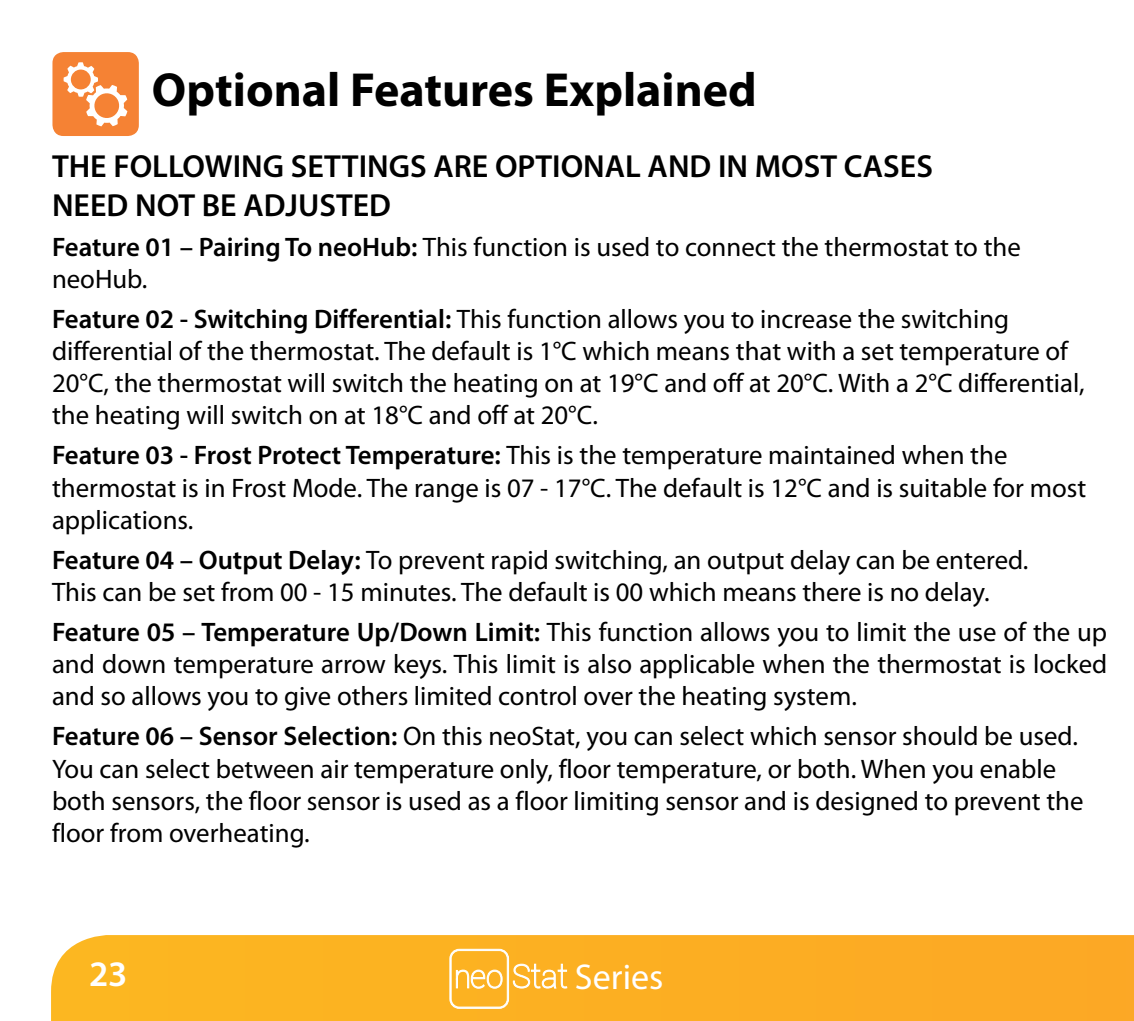
<style>
.page{position:relative;width:1134px;height:1021px;background:#fff}
.page>*{position:absolute;margin:0;border:0;box-sizing:border-box;transform-origin:0 0}
.t1{font:700 48px "Myriad Pro";color:#000}
.t2{font:700 47.6px "Myriad Pro";color:#000}
.t3{font:36px "Myriad Pro";color:#fff}
.t4{font:600 36px "Myriad Pro";color:#fff}
.t5{font:600 32px/38.4px "Myriad Pro";color:#000}
.t6{font:26.8px/32px "Myriad Pro";color:#000}
.s1{font-weight:600}
</style>
<div class="page">
<div style="left:51px;top:935px;width:1083px;height:85px;background:#fcaf22"></div>
<svg style="left:450px;top:949px;width:117px;height:59px;background:#fcbd46"></svg>
<div style="left:52px;top:52px;width:87px;height:84px;background:#f58234;border-radius:11px"></div>
<svg style="left:64px;top:62px;width:64px;height:64px"></svg>
<h1 class="t1" style="left:152px;top:59px;width:606px">Optional Features Explained</h1>
<h2 class="t2" style="left:161px;top:70px;width:325px">Section Header</h2>
<p class="t5" style="left:52px;top:146px;width:882px">THE FOLLOWING SETTINGS ARE OPTIONAL AND IN MOST CASES<br>NEED NOT BE ADJUSTED</p>
<p class="t6" style="left:52px;top:231px;width:970px"><span class="s1">Feature 01 – Pairing To neoHub:</span> This function is used to connect the thermostat to the neoHub.</p>
<p class="t6" style="left:52px;top:303px;width:1034px"><span class="s1">Feature 02 - Switching Differential:</span> This function allows you to increase the switching differential of the thermostat. The default is 1°C which means that with a set temperature of 20°C, the thermostat will switch the heating on at 19°C and off at 20°C. With a 2°C differential, the heating will switch on at 18°C and off at 20°C.</p>
<p class="t6" style="left:52px;top:440px;width:1036px"><span class="s1">Feature 03 - Frost Protect Temperature:</span> This is the temperature maintained when the thermostat is in Frost Mode. The range is 07 - 17°C. The default is 12°C and is suitable for most applications.</p>
<p class="t6" style="left:52px;top:544px;width:978px"><span class="s1">Feature 04 – Output Delay:</span> To prevent rapid switching, an output delay can be entered.<br>This can be set from 00 - 15 minutes. The default is 00 which means there is no delay.</p>
<p class="t6" style="left:52px;top:616px;width:1057px;text-align:justify"><span class="s1">Feature 05 – Temperature Up/Down Limit:</span> This function allows you to limit the use of the up and down temperature arrow keys. This limit is also applicable when the thermostat is locked and so allows you to give others limited control over the heating system.</p>
<p class="t6" style="left:52px;top:721px;width:1033px"><span class="s1">Feature 06 – Sensor Selection:</span> On this neoStat, you can select which sensor should be used.<br>You can select between air temperature only, floor temperature, or both. When you enable both sensors, the floor sensor is used as a floor limiting sensor and is designed to prevent the floor from overheating.</p>
<h3 class="t4" style="left:89px;top:950px;width:40px">23</h3>
<h3 class="t3" style="left:575px;top:957px;width:90px">Series</h3>
</div>
